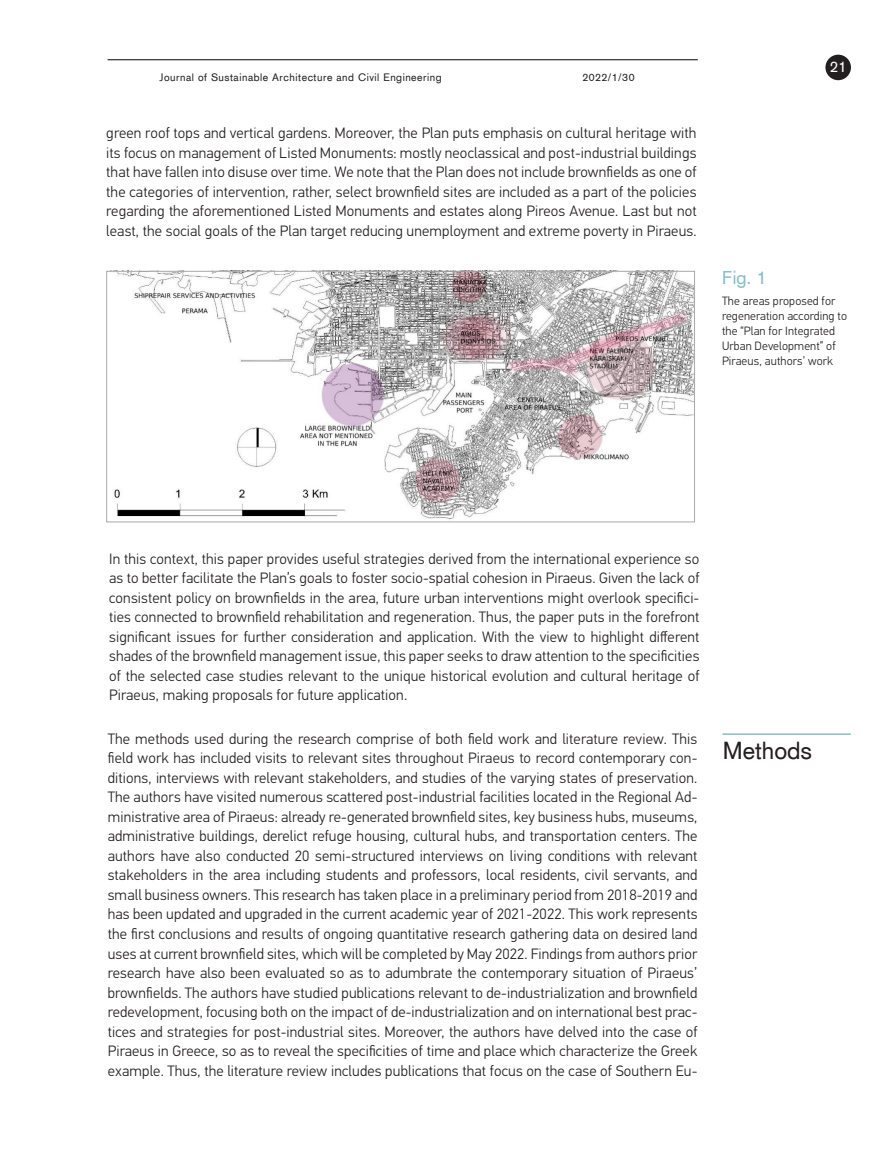
<style>
.page{position:relative;width:893px;height:1149px;background:#fff}
.page>*{position:absolute;margin:0;border:0;box-sizing:border-box;transform-origin:0 0}
.skyrelis{font:24px "Akzidenz Grotesk";color:#231f20}
.Fig_pav{font:18px "Akzidenz Grotesk";color:#85bdc5}
.pagrindinis{font:300 15px/19.5px "PF Din Text Pro";letter-spacing:.01em;color:#231f20;text-align:justify}
.t1{font:15px "Akzidenz Grotesk";color:#fff}
.FIG_tekstas{font:300 12px/15px "PF Din Text Pro";letter-spacing:.01em;color:#231f20}
.t2{font:10.5px "Akzidenz Grotesk";letter-spacing:.05em;color:#231f20}
</style>
<div class="page">
<hr style="left:108px;top:59px;width:590px;height:1px;background:#231f20">
<div style="left:825px;top:55px;width:26px;height:25px;background:#231f20;border-radius:50%"></div>
<hr style="left:722px;top:733px;width:129px;height:1px;background:#85bdc5">
<img style="left:106px;top:273px;width:589px;height:250px">
<div style="left:106px;top:271px;width:589px;height:251px;border:1px solid #a8a9ad"></div>
<p class="t2" style="left:159px;top:70px;width:284px">Journal of Sustainable Architecture and Civil Engineering</p>
<p class="t2" style="left:582px;top:70px;width:54px">2022/1/30</p>
<p class="pagrindinis" style="left:106px;top:123px;width:592px">green roof tops and vertical gardens. Moreover, the Plan puts emphasis on cultural heritage with its focus on management of Listed Monuments: mostly neoclassical and post-industrial buildings that have fallen into disuse over time. We note that the Plan does not include brownfields as one of the categories of intervention, rather, select brownfield sites are included as a part of the policies regarding the aforementioned Listed Monuments and estates along Pireos Avenue. Last but not least, the social goals of the Plan target reducing unemployment and extreme poverty in Piraeus.</p>
<p class="t1" style="left:830px;top:56px;width:18px">21</p>
<p class="Fig_pav" style="left:722px;top:265px;width:46px">Fig. 1</p>
<p class="FIG_tekstas" style="left:722px;top:293px;width:126px">The areas proposed for regeneration according to the “Plan for Integrated<br>Urban Development” of<br>Piraeus, authors’ work</p>
<p class="pagrindinis" style="left:109px;top:549px;width:592px">In this context, this paper provides useful strategies derived from the international experience so as to better facilitate the Plan’s goals to foster socio-spatial cohesion in Piraeus. Given the lack of consistent policy on brownfields in the area, future urban interventions might overlook specifici&shy;ties connected to brownfield rehabilitation and regeneration. Thus, the paper puts in the forefront significant issues for further consideration and application. With the view to highlight different shades of the brownfield management issue, this paper seeks to draw attention to the specificities of the selected case studies relevant to the unique historical evolution and cultural heritage of Piraeus, making proposals for future application.</p>
<p class="pagrindinis" style="left:108px;top:729px;width:591px">The methods used during the research comprise of both field work and literature review. This field work has included visits to relevant sites throughout Piraeus to record contemporary con&shy;ditions, interviews with relevant stakeholders, and studies of the varying states of preservation.<br>The authors have visited numerous scattered post-industrial facilities located in the Regional Ad&shy;ministrative area of Piraeus: already re-generated brownfield sites, key business hubs, museums, administrative buildings, derelict refuge housing, cultural hubs, and transportation centers. The authors have also conducted 20 semi-structured interviews on living conditions with relevant stakeholders in the area including students and professors, local residents, civil servants, and small business owners. This research has taken place in a preliminary period from 2018-2019 and has been updated and upgraded in the current academic year of 2021-2022. This work represents the first conclusions and results of ongoing quantitative research gathering data on desired land uses at current brownfield sites, which will be completed by May 2022. Findings from authors prior research have also been evaluated so as to adumbrate the contemporary situation of Piraeus’ brownfields. The authors have studied publications relevant to de-industrialization and brownfield redevelopment, focusing both on the impact of de-industrialization and on international best prac&shy;tices and strategies for post-industrial sites. Moreover, the authors have delved into the case of Piraeus in Greece, so as to reveal the specificities of time and place which characterize the Greek example. Thus, the literature review includes publications that focus on the case of Southern Eu-</p>
<p class="skyrelis" style="left:723px;top:735px;width:91px">Methods</p>
</div>
